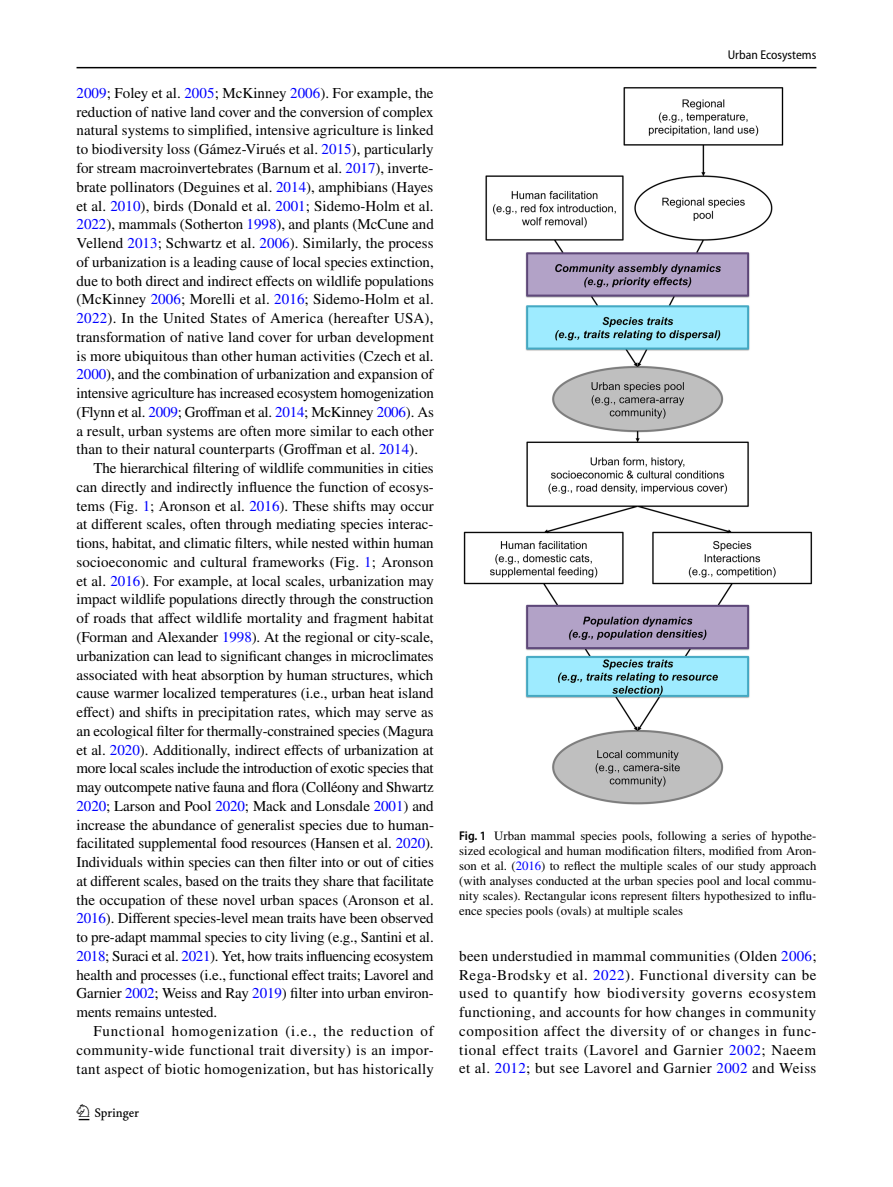
<style>
.page{position:relative;width:893px;height:1187px;background:#fff}
.page>*{position:absolute;margin:0;border:0;box-sizing:border-box;transform-origin:0 0}
.t1{font:22.5px "Springnew Regular 2";color:#000}
.t2{font:15px/18.8px "STIX";letter-spacing:.01em;color:#000;text-align:justify}
.t3{font:12.75px/15px "STIX";color:#000;text-align:justify}
.t4{font:semi-condensed 12.75px "Myriad Pro";color:#000}
.s1{color:#00f}
.s2{font-family:"Myriad Pro";font-weight:600;font-stretch:semi-condensed}
</style>
<div class="page">
<hr style="left:77px;top:67px;width:739px;height:1px;background:#000">
<img style="left:463px;top:87px;width:349px;height:717px">
<p class="t2" style="left:77px;top:84px;width:359px"><span class="s1">2009</span>; Foley et al. <span class="s1">2005</span>; McKinney <span class="s1">2006</span>). For example, the reduction of native land cover and the conversion of complex natural systems to simplified, intensive agriculture is linked to biodiversity loss (Gámez-Virués et al. <span class="s1">2015</span>), particularly for stream macroinvertebrates (Barnum et al. <span class="s1">2017</span>), inverte&shy;brate pollinators (Deguines et al. <span class="s1">2014</span>), amphibians (Hayes et al. <span class="s1">2010</span>), birds (Donald et al. <span class="s1">2001</span>; Sidemo-Holm et al.<br><span class="s1">2022</span>), mammals (Sotherton <span class="s1">1998</span>), and plants (McCune and Vellend <span class="s1">2013</span>; Schwartz et al. <span class="s1">2006</span>). Similarly, the process of urbanization is a leading cause of local species extinction, due to both direct and indirect effects on wildlife populations (McKinney <span class="s1">2006</span>; Morelli et al. <span class="s1">2016</span>; Sidemo-Holm et al.<br><span class="s1">2022</span>). In the United States of America (hereafter USA), transformation of native land cover for urban development is more ubiquitous than other human activities (Czech et al.<br><span class="s1">2000</span>), and the combination of urbanization and expansion of intensive agriculture has increased ecosystem homogenization (Flynn et al. <span class="s1">2009</span>; Groffman et al. <span class="s1">2014</span>; McKinney <span class="s1">2006</span>). As a result, urban systems are often more similar to each other than to their natural counterparts (Groffman et al. <span class="s1">2014</span>).</p>
<p class="t2" style="left:77px;top:459px;width:359px;text-indent:17px">The hierarchical filtering of wildlife communities in cities can directly and indirectly influence the function of ecosys&shy;tems (Fig. <span class="s1">1</span>; Aronson et al. <span class="s1">2016</span>). These shifts may occur at different scales, often through mediating species interac&shy;tions, habitat, and climatic filters, while nested within human socioeconomic and cultural frameworks (Fig. <span class="s1">1</span>; Aronson et al. <span class="s1">2016</span>). For example, at local scales, urbanization may impact wildlife populations directly through the construction of roads that affect wildlife mortality and fragment habitat (Forman and Alexander <span class="s1">1998</span>). At the regional or city-scale, urbanization can lead to significant changes in microclimates associated with heat absorption by human structures, which cause warmer localized temperatures (i.e., urban heat island effect) and shifts in precipitation rates, which may serve as an ecological filter for thermally-constrained species (Magura et al. <span class="s1">2020</span>). Additionally, indirect effects of urbanization at more local scales include the introduction of exotic species that may outcompete native fauna and flora (Colléony and Shwartz <span class="s1">2020</span>; Larson and Pool <span class="s1">2020</span>; Mack and Lonsdale <span class="s1">2001</span>) and increase the abundance of generalist species due to human&shy;facilitated supplemental food resources (Hansen et al. <span class="s1">2020</span>).<br>Individuals within species can then filter into or out of cities at different scales, based on the traits they share that facilitate the occupation of these novel urban spaces (Aronson et al.<br><span class="s1">2016</span>). Different species-level mean traits have been observed to pre-adapt mammal species to city living (e.g., Santini et al.<br><span class="s1">2018</span>; Suraci et al. <span class="s1">2021</span>). Yet, how traits influencing ecosystem health and processes (i.e., functional effect traits; Lavorel and Garnier <span class="s1">2002</span>; Weiss and Ray <span class="s1">2019</span>) filter into urban environ&shy;ments remains untested.</p>
<p class="t2" style="left:77px;top:1022px;width:359px;text-indent:17px">Functional homogenization (i.e., the reduction of community-wide functional trait diversity) is an impor&shy;tant aspect of biotic homogenization, but has historically</p>
<h1 class="t1" style="left:79px;top:1104px;width:62px">1 3</h1>
<p class="t4" style="left:728px;top:48px;width:90px">Urban Ecosystems</p>
<p class="t3" style="left:459px;top:828px;width:359px"><span class="s2">Fig. 1</span> Urban mammal species pools, following a series of hypothe&shy;sized ecological and human modification filters, modified from Aron&shy;son et al. (<span class="s1">2016</span>) to reflect the multiple scales of our study approach (with analyses conducted at the urban species pool and local commu&shy;nity scales). Rectangular icons represent filters hypothesized to influ&shy;ence species pools (ovals) at multiple scales</p>
<p class="t2" style="left:459px;top:947px;width:359px">been understudied in mammal communities (Olden <span class="s1">2006</span>; Rega-Brodsky et al. <span class="s1">2022</span>). Functional diversity can be used to quantify how biodiversity governs ecosystem functioning, and accounts for how changes in community composition affect the diversity of or changes in func&shy;tional effect traits (Lavorel and Garnier <span class="s1">2002</span>; Naeem et al. <span class="s1">2012</span>; but see Lavorel and Garnier <span class="s1">2002</span> and Weiss</p>
</div>
